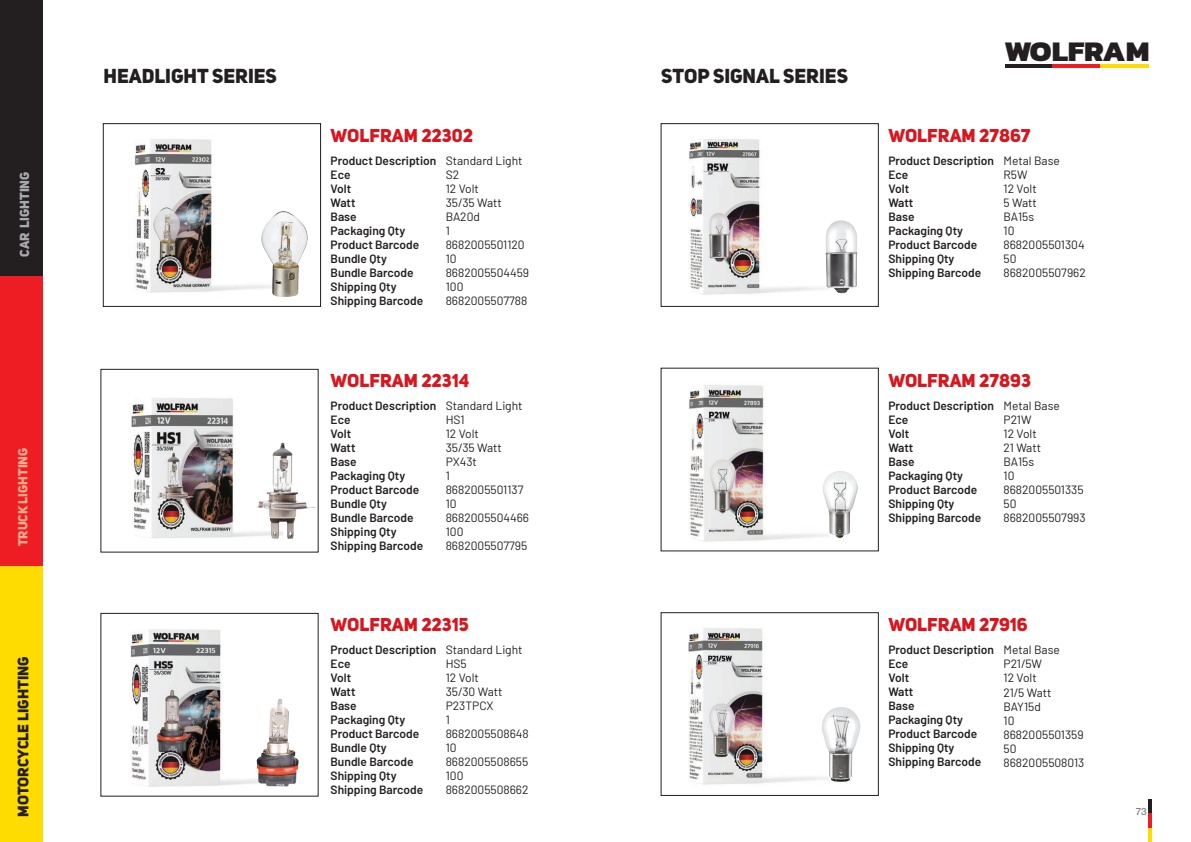
<style>
.page{position:relative;width:1191px;height:842px;background:#fff}
.page>*{position:absolute;margin:0;border:0;box-sizing:border-box;transform-origin:0 0}
.t1{font:800 28.9px "Kanit";color:#231f20;scale:1.05 1}
.t2{font:20px "Uni Sans Heavy CAPS";color:#231f20}
.t3{font:18.4px "Uni Sans Heavy CAPS";color:#d7171f}
.t4{font:15px "Uni Sans Heavy CAPS";color:#231f20}
.t5{font:13px "Uni Sans Heavy CAPS";color:#f8a98e}
.t6{font:13px "Uni Sans Heavy CAPS";color:#a8a9ad}
.t7{font:600 12px/14px "Barlow";color:#231f20}
.t8{font:12px/14px "Barlow";color:#231f20}
.t9{font:500 10px "Helvetica Neue";color:#808285}
</style>
<div class="page">
<hr style="left:1005px;top:64px;width:47px;height:3px;background:#231f20">
<hr style="left:1052px;top:64px;width:48px;height:3px;background:#ee1d23">
<hr style="left:1100px;top:64px;width:48px;height:3px;background:#ffdc01">
<hr style="left:1148px;top:799px;width:3px;height:15px;background:#231f20">
<hr style="left:1148px;top:814px;width:3px;height:14px;background:#ee1d23">
<hr style="left:1148px;top:828px;width:3px;height:14px;background:#ffdc01">
<img style="left:688px;top:139px;width:137px;height:156px">
<img style="left:688px;top:385px;width:134px;height:157px">
<img style="left:688px;top:628px;width:133px;height:157px">
<img style="left:134px;top:139px;width:150px;height:154px">
<img style="left:130px;top:398px;width:125px;height:141px">
<img style="left:130px;top:629px;width:151px;height:158px">
<div style="left:0;top:0;width:43px;height:276px;background:#231f20"></div>
<div style="left:0;top:276px;width:43px;height:290px;background:#ee1d23"></div>
<div style="left:0;top:566px;width:43px;height:276px;background:#ffdc01"></div>
<div style="left:103px;top:123px;width:218px;height:184px;border:1px solid #231f20"></div>
<img style="left:261px;top:211px;width:47px;height:86px">
<img style="left:255px;top:443px;width:61px;height:96px">
<img style="left:255px;top:699px;width:44px;height:88px">
<div style="left:661px;top:123px;width:217px;height:184px;border:1px solid #231f20"></div>
<div style="left:661px;top:612px;width:217px;height:184px;border:1px solid #231f20"></div>
<img style="left:825px;top:220px;width:32px;height:73px">
<img style="left:821px;top:707px;width:40px;height:75px">
<img style="left:822px;top:471px;width:36px;height:67px">
<p class="t6" style="left:16px;top:257px;width:87px;rotate:-90deg">CAR lighting</p>
<p class="t5" style="left:15px;top:546px;width:100px;rotate:-90deg">TRUCK lighting</p>
<p class="t4" style="left:13px;top:817px;width:162px;rotate:-90deg">MOTORCYCLE LIGHTING</p>
<h2 class="t2" style="left:103px;top:63px;width:175px">HEADLIGHT SERIES</h2>
<h3 class="t3" style="left:331px;top:124px;width:144px">WOLFRAM 22302</h3>
<p class="t7" style="left:331px;top:154px;width:107px">Product Description<br>Ece<br>Volt<br>Watt<br>Base<br>Packaging Qty<br>Product Barcode<br>Bundle Qty<br>Bundle Barcode<br>Shipping Qty<br>Shipping Barcode</p>
<p class="t8" style="left:446px;top:154px;width:85px">Standard Light<br>S2<br>12 Volt<br>35/35 Watt<br>BA20d<br>1<br>8682005501120<br>10<br>8682005504459<br>100<br>8682005507788</p>
<h3 class="t3" style="left:331px;top:368px;width:140px">WOLFRAM 22314</h3>
<p class="t7" style="left:331px;top:398px;width:107px">Product Description<br>Ece<br>Volt<br>Watt<br>Base<br>Packaging Qty<br>Product Barcode<br>Bundle Qty<br>Bundle Barcode<br>Shipping Qty<br>Shipping Barcode</p>
<p class="t8" style="left:446px;top:398px;width:85px">Standard Light<br>HS1<br>12 Volt<br>35/35 Watt<br>PX43t<br>1<br>8682005501137<br>10<br>8682005504466<br>100<br>8682005507795</p>
<h3 class="t3" style="left:331px;top:612px;width:140px">WOLFRAM 22315</h3>
<p class="t7" style="left:331px;top:642px;width:107px">Product Description<br>Ece<br>Volt<br>Watt<br>Base<br>Packaging Qty<br>Product Barcode<br>Bundle Qty<br>Bundle Barcode<br>Shipping Qty<br>Shipping Barcode</p>
<p class="t8" style="left:446px;top:642px;width:84px">Standard Light<br>HS5<br>12 Volt<br>35/30 Watt<br>P23TPCX<br>1<br>8682005508648<br>10<br>8682005508655<br>100<br>8682005508662</p>
<h2 class="t2" style="left:661px;top:63px;width:188px">STOP SIGNAL SERIES</h2>
<h1 class="t1" style="left:1004px;top:29px;width:140px">WOLFRAM</h1>
<h3 class="t3" style="left:888px;top:124px;width:144px">WOLFRAM 27867</h3>
<p class="t7" style="left:888px;top:154px;width:107px">Product Description<br>Ece<br>Volt<br>Watt<br>Base<br>Packaging Qty<br>Product Barcode<br>Shipping Qty<br>Shipping Barcode</p>
<p class="t8" style="left:1003px;top:154px;width:84px">Metal Base<br>R5W<br>12 Volt<br>5 Watt<br>BA15s<br>10<br>8682005501304<br>50<br>8682005507962</p>
<h3 class="t3" style="left:888px;top:368px;width:144px">WOLFRAM 27893</h3>
<p class="t7" style="left:888px;top:398px;width:107px">Product Description<br>Ece<br>Volt<br>Watt<br>Base<br>Packaging Qty<br>Product Barcode<br>Shipping Qty<br>Shipping Barcode</p>
<p class="t8" style="left:1003px;top:398px;width:84px">Metal Base<br>P21W<br>12 Volt<br>21 Watt<br>BA15s<br>10<br>8682005501335<br>50<br>8682005507993</p>
<h3 class="t3" style="left:888px;top:613px;width:141px">WOLFRAM 27916</h3>
<p class="t7" style="left:888px;top:643px;width:107px">Product Description<br>Ece<br>Volt<br>Watt<br>Base<br>Packaging Qty<br>Product Barcode<br>Shipping Qty<br>Shipping Barcode</p>
<p class="t8" style="left:1003px;top:643px;width:82px">Metal Base<br>P21/5W<br>12 Volt<br>21/5 Watt<br>BAY15d<br>10<br>8682005501359<br>50<br>8682005508013</p>
<p class="t9" style="left:1135px;top:803px;width:13px">73</p>
</div>
